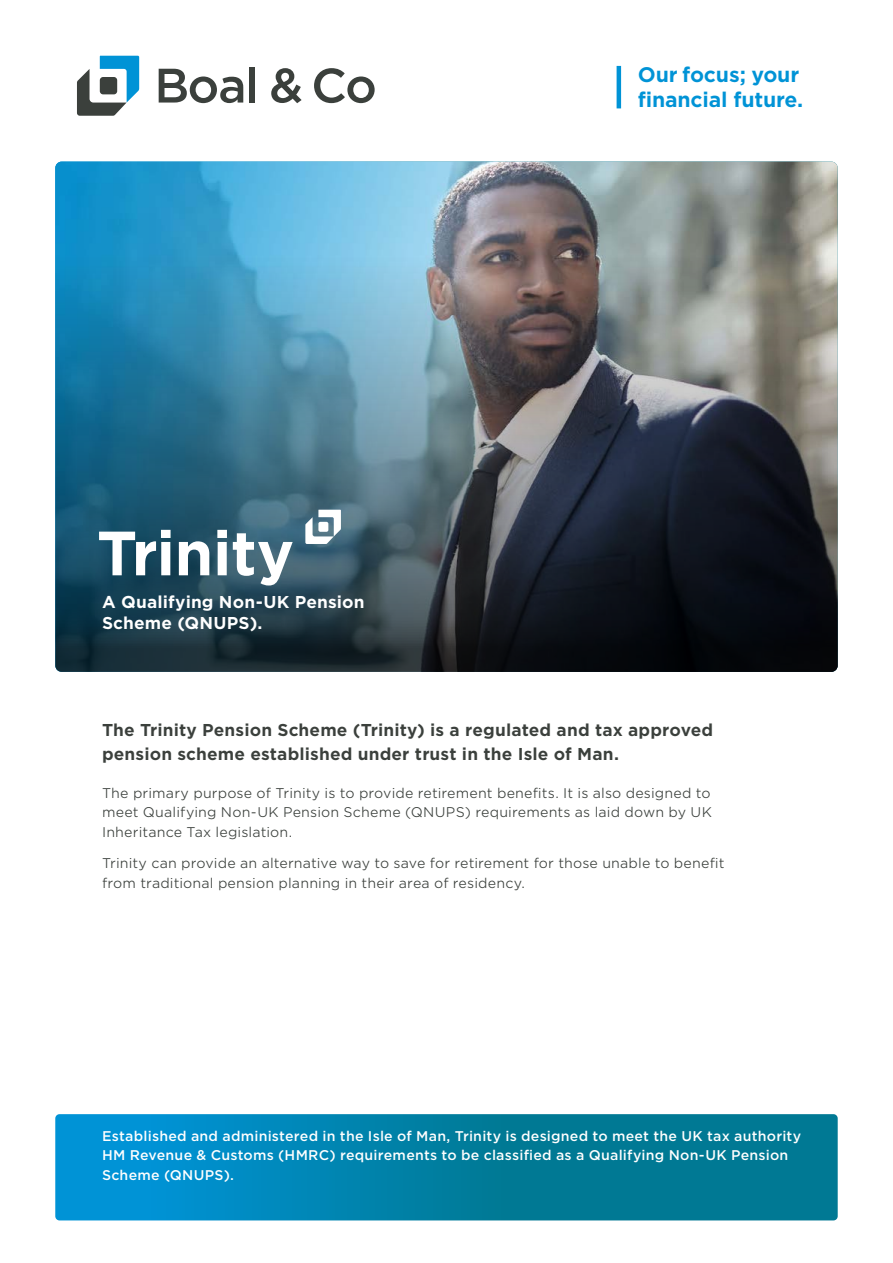
<style>
.page{position:relative;width:893px;height:1263px;background:#fff}
.page>*{position:absolute;margin:0;border:0;box-sizing:border-box;transform-origin:0 0}
.t1{font:700 60px "Gotham S Sm";letter-spacing:-.02em;color:#fff}
.t2{font:700 20.25px/24.8px "Gotham S Sm";letter-spacing:-.01em;color:#0093d6}
.t3{font:700 16.5px/24px "Gotham S Sm";letter-spacing:.005em;color:#3b403c}
.t4{font:700 16.5px/21px "Gotham S Sm";letter-spacing:.01em;color:#fff}
.t5{font:300 13.5px/19.5px "Gotham S Sm";letter-spacing:.01em;color:#3b403c;text-align:justify}
.t6{font:500 13.5px/19.5px "Gotham S Sm";letter-spacing:.015em;color:#fff}
</style>
<div class="page">
<svg style="left:55px;top:1114px;width:783px;height:106px;background:#0082aa"></svg>
<hr style="left:617px;top:66px;width:4px;height:42px;background:#0093d6">
<svg style="left:159px;top:69px;width:84px;height:34px"></svg>
<div style="left:249px;top:67px;width:6px;height:36px;background:#3b403c"></div>
<svg style="left:271px;top:68px;width:31px;height:35px"></svg>
<svg style="left:314px;top:68px;width:61px;height:35px"></svg>
<svg style="left:77px;top:56px;width:62px;height:60px"></svg>
<img style="left:55px;top:162px;width:783px;height:510px;border-radius:6px">
<svg style="left:305px;top:510px;width:36px;height:34px"></svg>
<h1 class="t1" style="left:97px;top:512px;width:199px">Trinity</h1>
<p class="t4" style="left:102px;top:592px;width:264px">A Qualifying Non-UK Pension<br>Scheme (QNUPS).</p>
<h2 class="t2" style="left:638px;top:62px;width:167px">Our focus; your financial future.</h2>
<p class="t3" style="left:102px;top:718px;width:613px">The Trinity Pension Scheme (Trinity) is a regulated and tax approved pension scheme established under trust in the Isle of Man.</p>
<p class="t5" style="left:102px;top:782px;width:611px">The primary purpose of Trinity is to provide retirement benefits. It is also designed to meet Qualifying Non-UK Pension Scheme (QNUPS) requirements as laid down by UK Inheritance Tax legislation.</p>
<p class="t5" style="left:102px;top:853px;width:624px">Trinity can provide an alternative way to save for retirement for those unable to benefit from traditional pension planning in their area of residency.</p>
<p class="t6" style="left:102px;top:1125px;width:701px">Established and administered in the Isle of Man, Trinity is designed to meet the UK tax authority<br>HM Revenue &amp; Customs (HMRC) requirements to be classified as a Qualifying Non-UK Pension<br>Scheme (QNUPS).</p>
</div>
